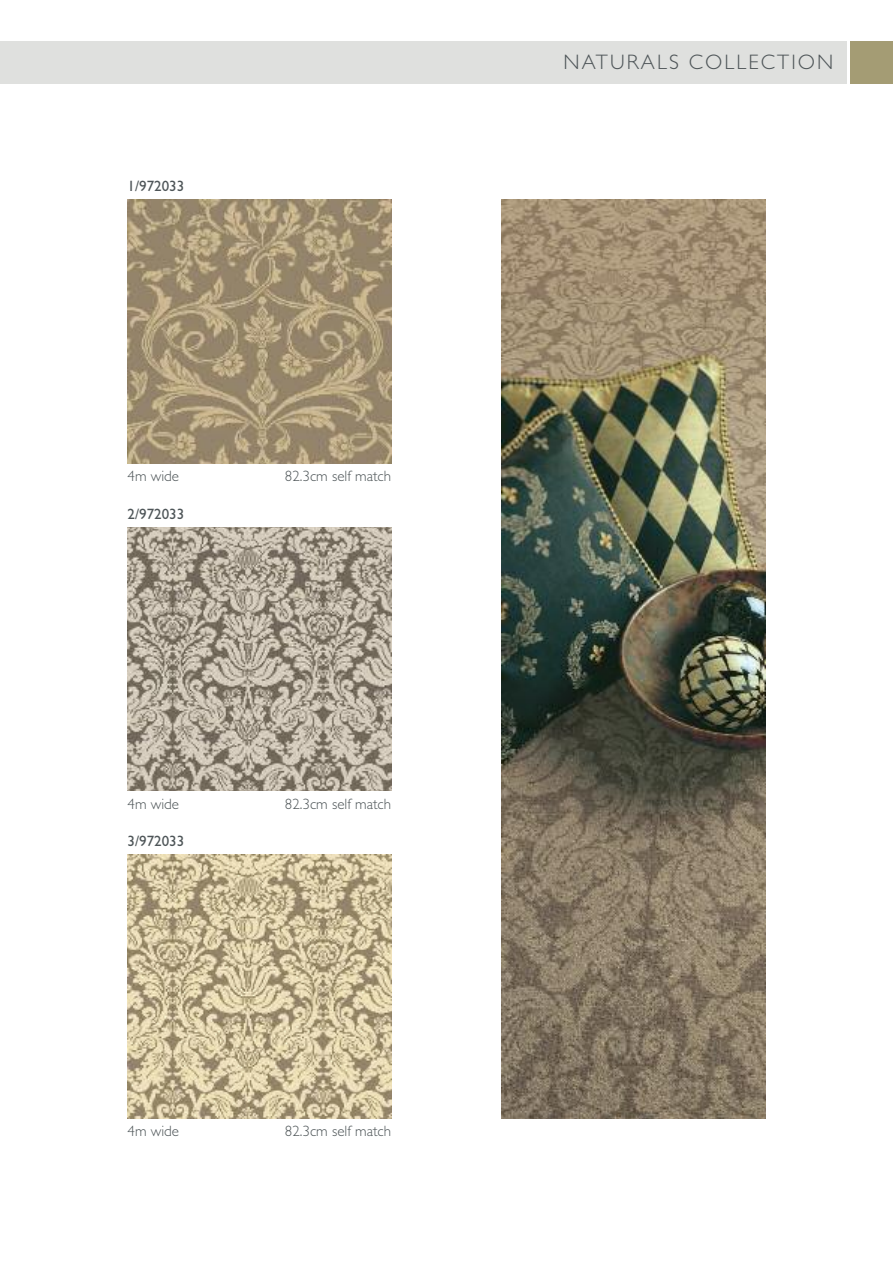
<style>
.page{position:relative;width:893px;height:1263px;background:#fff}
.page>*{position:absolute;margin:0;border:0;box-sizing:border-box;transform-origin:0 0}
.t1{font:300 21px "Gill Sans";letter-spacing:.1em;color:#4e5558}
.t2{font:300 15px "Gill Sans";color:#4e5558}
.t3{font:15px "Gill Sans";color:#4e5558}
</style>
<div class="page">
<div style="left:0;top:42px;width:846px;height:42px;background:#dfe0de"></div>
<div style="left:850px;top:42px;width:43px;height:42px;background:#a49c74"></div>
<img style="left:502px;top:200px;width:263px;height:918px">
<img style="left:128px;top:200px;width:263px;height:263px">
<img style="left:128px;top:527px;width:263px;height:264px">
<img style="left:128px;top:855px;width:263px;height:263px">
<p class="t3" style="left:128px;top:177px;width:58px">1/972033</p>
<p class="t2" style="left:128px;top:467px;width:53px">4m wide</p>
<p class="t2" style="left:285px;top:467px;width:108px">82.3cm self match</p>
<p class="t3" style="left:128px;top:505px;width:58px">2/972033</p>
<p class="t2" style="left:128px;top:795px;width:53px">4m wide</p>
<p class="t2" style="left:285px;top:795px;width:108px">82.3cm self match</p>
<p class="t3" style="left:128px;top:832px;width:58px">3/972033</p>
<p class="t2" style="left:128px;top:1122px;width:53px">4m wide</p>
<p class="t2" style="left:285px;top:1122px;width:108px">82.3cm self match</p>
<h1 class="t1" style="left:564px;top:50px;width:271px">NATURALS COLLECTION</h1>
</div>
